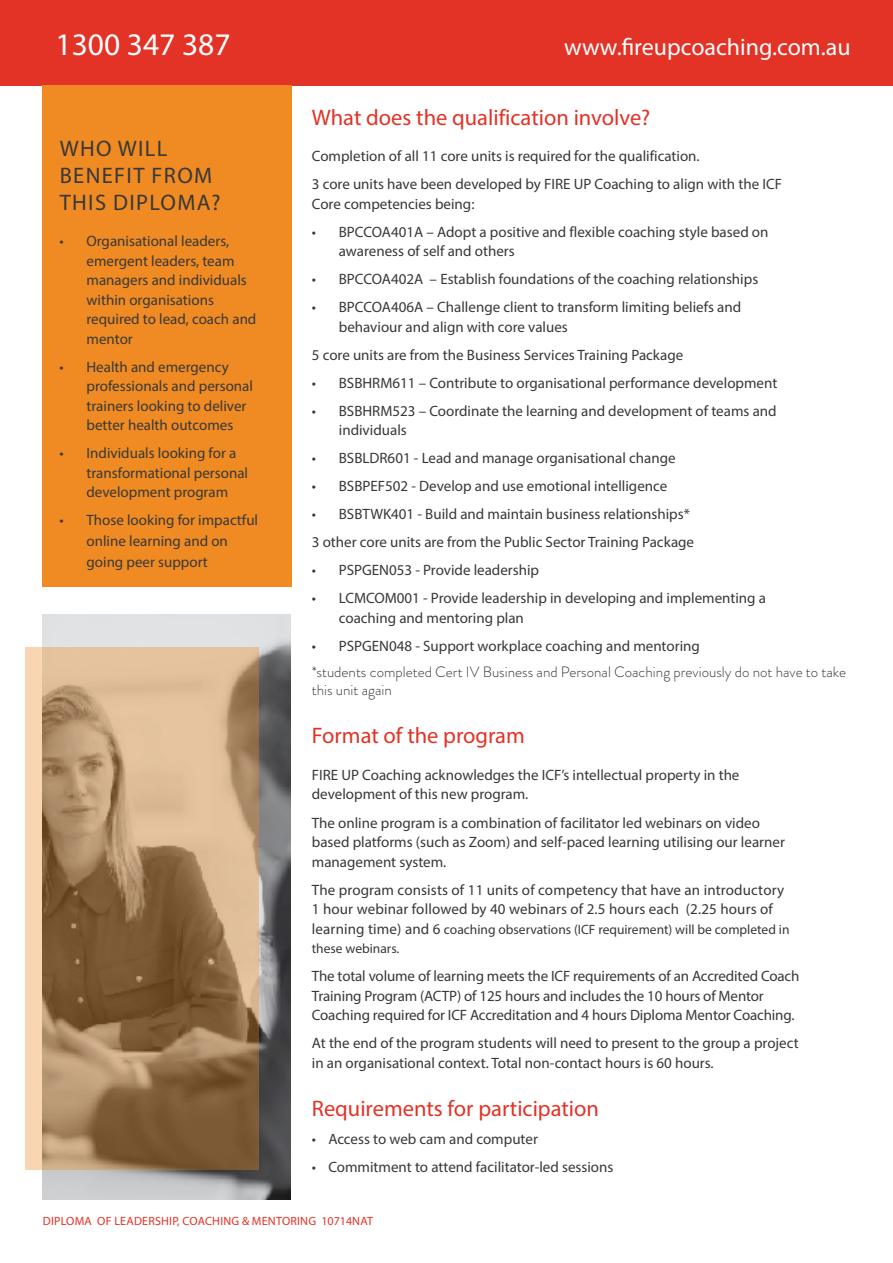
<style>
.page{position:relative;width:893px;height:1263px;background:#fff}
.page>*{position:absolute;margin:0;border:0;box-sizing:border-box;transform-origin:0 0}
.t1{font:31.5px "Myriad Pro";color:#fff}
.t2{font:24px "Myriad Pro";color:#fff}
.t3{font:22.5px "Myriad Pro";color:#e33226}
.t4{font:22.5px/27px "Myriad Pro";letter-spacing:.06em;color:#383839}
.t5{font:15px/19.5px "Myriad Pro";color:#383839}
.t6{font:15px/19.5px "Myriad Pro";letter-spacing:.01em;color:#393739}
.t7{font:300 15px/18px "Brandon Grotesque";color:#383839}
.t8{font:13.5px/19.5px "Myriad Pro";color:#393739}
.t9{font:12px "Myriad Pro";letter-spacing:.02em;color:#e33226}
.s1{font-size:15px}
</style>
<div class="page">
<img style="left:43px;top:614px;width:248px;height:585px">
<svg style="left:26px;top:647px;width:233px;height:522px;background:#ae8c68"></svg>
<div style="left:0;top:0;width:893px;height:85px;background:#e33226"></div>
<div style="left:43px;top:85px;width:249px;height:502px;background:#ef8b22"></div>
<h1 class="t1" style="left:56px;top:25px;width:176px">1300 347 387</h1>
<h2 class="t2" style="left:564px;top:33px;width:288px">www.fireupcoaching.com.au</h2>
<h3 class="t4" style="left:60px;top:134px;width:162px">WHO WILL<br>BENEFIT FROM<br>THIS DIPLOMA?</h3>
<p class="t5" style="left:87px;top:231px;width:171px;text-indent:-27px">• Organisational leaders, emergent leaders, team managers and individuals within organisations required to lead, coach and mentor</p>
<p class="t5" style="left:87px;top:357px;width:168px;text-indent:-27px">• Health and emergency professionals and personal trainers looking to deliver better health outcomes</p>
<p class="t5" style="left:87px;top:443px;width:163px;text-indent:-27px">• Individuals looking for a transformational personal development program</p>
<p class="t5" style="left:87px;top:510px;width:173px;line-height:21px;text-indent:-27px">• Those looking for impactful online learning and on going peer support</p>
<h3 class="t3" style="left:312px;top:103px;width:340px">What does the qualification involve?</h3>
<p class="t5" style="left:312px;top:142px;width:472px;line-height:28px">Completion of all 11 core units is required for the qualification.<br>3 core units have been developed by FIRE UP Coaching to align with the ICF</p>
<p class="t5" style="left:312px;top:194px;width:164px">Core competencies being:</p>
<p class="t5" style="left:339px;top:222px;width:431px;text-indent:-27px">• BPCCOA401A – Adopt a positive and flexible coaching style based on awareness of self and others</p>
<p class="t5" style="left:312px;top:269px;width:448px">• BPCCOA402A – Establish foundations of the coaching relationships</p>
<p class="t5" style="left:339px;top:297px;width:404px;text-indent:-27px">• BPCCOA406A – Challenge client to transform limiting beliefs and behaviour and align with core values</p>
<p class="t5" style="left:312px;top:345px;width:373px">5 core units are from the Business Services Training Package</p>
<p class="t5" style="left:312px;top:373px;width:467px">• BSBHRM611 – Contribute to organisational performance development</p>
<p class="t5" style="left:339px;top:401px;width:439px;text-indent:-27px">• BSBHRM523 – Coordinate the learning and development of teams and individuals</p>
<p class="t5" style="left:312px;top:448px;width:365px">• BSBLDR601 - Lead and manage organisational change</p>
<p class="t5" style="left:312px;top:476px;width:357px">• BSBPEF502 - Develop and use emotional intelligence</p>
<p class="t5" style="left:312px;top:500px;width:384px;line-height:28px">• BSBTWK401 - Build and maintain business relationships*<br>3 other core units are from the Public Sector Training Package</p>
<p class="t5" style="left:312px;top:560px;width:229px">• PSPGEN053 - Provide leadership</p>
<p class="t5" style="left:339px;top:588px;width:429px;text-indent:-27px">• LCMCOM001 - Provide leadership in developing and implementing a coaching and mentoring plan</p>
<p class="t5" style="left:312px;top:636px;width:390px">• PSPGEN048 - Support workplace coaching and mentoring</p>
<p class="t7" style="left:312px;top:663px;width:536px">*students completed Cert IV Business and Personal Coaching previously do not have to take this unit again</p>
<h3 class="t3" style="left:312px;top:722px;width:215px">Format of the program</h3>
<p class="t5" style="left:312px;top:765px;width:429px">FIRE UP Coaching acknowledges the ICF’s intellectual property in the development of this new program.</p>
<p class="t5" style="left:312px;top:812px;width:475px">The online program is a combination of facilitator led webinars on video based platforms (such as Zoom) and self-paced learning utilising our learner management system.</p>
<p class="t6" style="left:312px;top:879px;width:474px">The program consists of 11 units of competency that have an introductory<br>1 hour webinar followed by 40 webinars of 2.5 hours each (2.25 hours of</p>
<p class="t8" style="left:312px;top:919px;width:479px"><span class="s1">learning time) and 6</span> coaching observations (ICF requirement) will be completed in these webinars.</p>
<p class="t5" style="left:312px;top:966px;width:489px">The total volume of learning meets the ICF requirements of an Accredited Coach<br>Training Program (ACTP) of 125 hours and includes the 10 hours of Mentor<br>Coaching required for ICF Accreditation and 4 hours Diploma Mentor Coaching.</p>
<p class="t5" style="left:312px;top:1033px;width:488px">At the end of the program students will need to present to the group a project in an organisational context. Total non-contact hours is 60 hours.</p>
<h3 class="t3" style="left:312px;top:1094px;width:289px">Requirements for participation</h3>
<p class="t5" style="left:312px;top:1129px;width:228px">• Access to web cam and computer</p>
<p class="t5" style="left:312px;top:1157px;width:303px">• Commitment to attend facilitator-led sessions</p>
<p class="t9" style="left:43px;top:1214px;width:332px">DIPLOMA OF LEADERSHIP, COACHING &amp; MENTORING 10714NAT</p>
</div>
